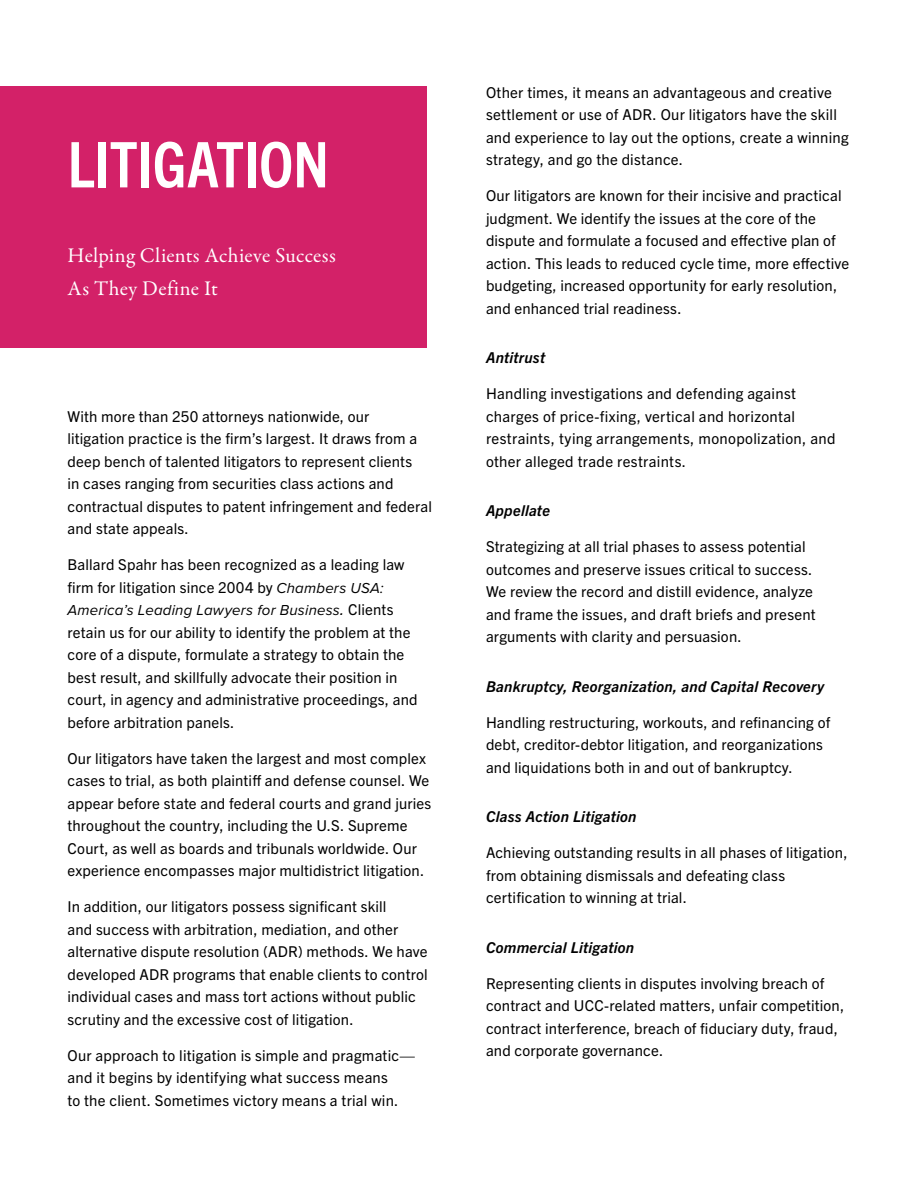
<style>
.page{position:relative;width:918px;height:1188px;background:#fff}
.page>*{position:absolute;margin:0;border:0;box-sizing:border-box;transform-origin:0 0}
.t1{font:700 condensed 63px "Trade Gothic Next LT Pro";letter-spacing:-.005em;color:#fff}
.t2{font:21px/33.8px "Garamond Premr Pro";letter-spacing:.015em;color:#fff}
.t3{font:15px/22.5px "Trade Gothic Next LT Pro";letter-spacing:.01em;color:#000}
.t4{font:italic 700 15px "Trade Gothic Next LT Pro";letter-spacing:.02em;color:#000}
.t5{font:italic 15px "Proxima Nova";letter-spacing:.015em;color:#000}
.s1{font-family:"Proxima Nova";font-style:italic}
.s2{font-family:"Trade Gothic Next LT Pro"}
.s3{font-family:"Trade Gothic Next LT Pro";font-style:normal}
</style>
<div class="page">
<div style="left:0;top:86px;width:427px;height:262px;background:#d32168"></div>
<h1 class="t1" style="left:68px;top:122px;width:263px">LITIGATION</h1>
<h2 class="t2" style="left:68px;top:239px;width:270px">Helping Clients Achieve Success<br>As They Define It</h2>
<p class="t3" style="left:68px;top:404px;width:366px">With more than 250 attorneys nationwide, our<br>litigation practice is the firm’s largest. It draws from a deep bench of talented litigators to represent clients<br>in cases ranging from securities class actions and contractual disputes to patent infringement and federal and state appeals.</p>
<p class="t3" style="left:68px;top:552px;width:339px">Ballard Spahr has been recognized as a leading law firm for litigation since 2004 by <span class="s1">Chambers USA:</span></p>
<p class="t5" style="left:68px;top:599px;width:328px">America’s Leading Lawyers for Business<span class="s2">.</span> <span class="s3">Clients</span></p>
<p class="t3" style="left:68px;top:620px;width:352px">retain us for our ability to identify the problem at the core of a dispute, formulate a strategy to obtain the best result, and skillfully advocate their position in court, in agency and administrative proceedings, and before arbitration panels.</p>
<p class="t3" style="left:68px;top:746px;width:365px">Our litigators have taken the largest and most complex cases to trial, as both plaintiff and defense counsel. We appear before state and federal courts and grand juries throughout the country, including the U.S. Supreme Court, as well as boards and tribunals worldwide. Our experience encompasses major multidistrict litigation.</p>
<p class="t3" style="left:68px;top:894px;width:362px">In addition, our litigators possess significant skill<br>and success with arbitration, mediation, and other alternative dispute resolution (ADR) methods. We have developed ADR programs that enable clients to control individual cases and mass tort actions without public scrutiny and the excessive cost of litigation.</p>
<p class="t3" style="left:68px;top:1043px;width:349px">Our approach to litigation is simple and pragmatic— and it begins by identifying what success means<br>to the client. Sometimes victory means a trial win.</p>
<p class="t3" style="left:486px;top:80px;width:364px">Other times, it means an advantageous and creative settlement or use of ADR. Our litigators have the skill and experience to lay out the options, create a winning strategy, and go the distance.</p>
<p class="t3" style="left:486px;top:183px;width:365px">Our litigators are known for their incisive and practical judgment. We identify the issues at the core of the dispute and formulate a focused and effective plan of action. This leads to reduced cycle time, more effective budgeting, increased opportunity for early resolution, and enhanced trial readiness.</p>
<p class="t4" style="left:486px;top:347px;width:61px">Antitrust</p>
<p class="t3" style="left:486px;top:381px;width:351px">Handling investigations and defending against charges of price-fixing, vertical and horizontal restraints, tying arrangements, monopolization, and other alleged trade restraints.</p>
<p class="t4" style="left:486px;top:500px;width:66px">Appellate</p>
<p class="t3" style="left:486px;top:534px;width:331px">Strategizing at all trial phases to assess potential outcomes and preserve issues critical to success.<br>We review the record and distill evidence, analyze and frame the issues, and draft briefs and present arguments with clarity and persuasion.</p>
<p class="t4" style="left:486px;top:676px;width:340px">Bankruptcy, Reorganization, and Capital Recovery</p>
<p class="t3" style="left:486px;top:710px;width:346px">Handling restructuring, workouts, and refinancing of debt, creditor-debtor litigation, and reorganizations and liquidations both in and out of bankruptcy.</p>
<p class="t4" style="left:486px;top:806px;width:152px">Class Action Litigation</p>
<p class="t3" style="left:486px;top:840px;width:363px">Achieving outstanding results in all phases of litigation, from obtaining dismissals and defeating class certification to winning at trial.</p>
<p class="t4" style="left:486px;top:937px;width:150px">Commercial Litigation</p>
<p class="t3" style="left:486px;top:971px;width:360px">Representing clients in disputes involving breach of contract and UCC-related matters, unfair competition, contract interference, breach of fiduciary duty, fraud, and corporate governance.</p>
</div>
